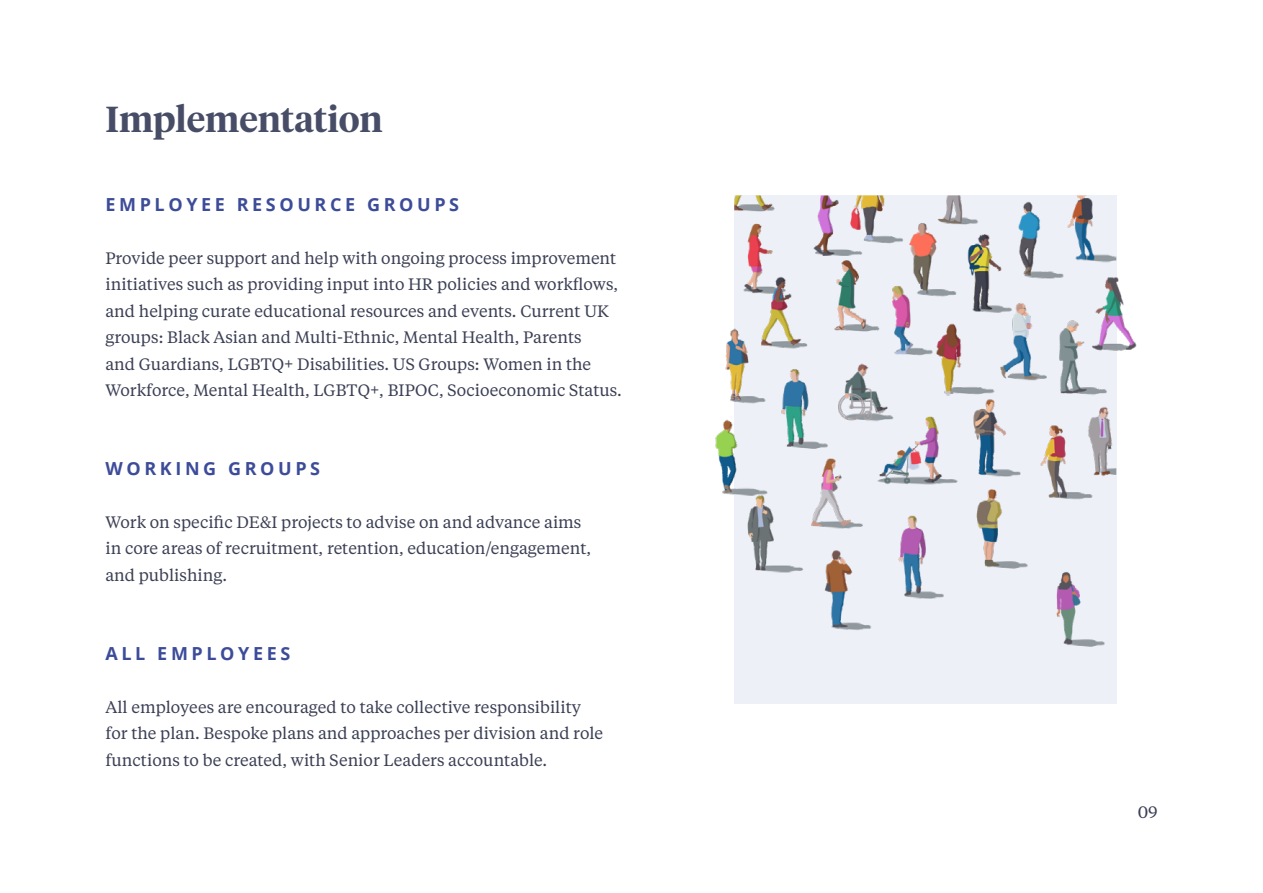
<style>
.page{position:relative;width:1263px;height:893px;background:#fff}
.page>*{position:absolute;margin:0;border:0;box-sizing:border-box;transform-origin:0 0}
.t1{font:600 36px "Tiempos Headline";color:#474d66}
.t2{font:700 18px "Open Sans";letter-spacing:.2em;color:#3d4c99}
.t3{font:16.5px/26.4px "Tiempos Text";color:#3b3f54}
</style>
<div class="page">
<div style="left:734px;top:195px;width:382px;height:509px;background:#eef0f7"></div>
<img style="left:715px;top:195px;width:422px;height:479px">
<p class="t1" style="left:105px;top:94px;width:279px">Implementation</p>
<p class="t2" style="left:105px;top:192px;width:355px">EMPLOYEE RESOURCE GROUPS</p>
<p class="t3" style="left:105px;top:244px;width:518px">Provide peer support and help with ongoing process improvement initiatives such as providing input into HR policies and workflows, and helping curate educational resources and events. Current UK groups: Black Asian and Multi-Ethnic, Mental Health, Parents<br>and Guardians, LGBTQ+ Disabilities. US Groups: Women in the Workforce, Mental Health, LGBTQ+, BIPOC, Socioeconomic Status.</p>
<p class="t2" style="left:105px;top:456px;width:216px">WORKING GROUPS</p>
<p class="t3" style="left:105px;top:508px;width:487px">Work on specific DE&amp;I projects to advise on and advance aims in core areas of recruitment, retention, education/engagement, and publishing.</p>
<p class="t2" style="left:105px;top:641px;width:186px">ALL EMPLOYEES</p>
<p class="t3" style="left:105px;top:693px;width:499px">All employees are encouraged to take collective responsibility for the plan. Bespoke plans and approaches per division and role functions to be created, with Senior Leaders accountable.</p>
<p class="t3" style="left:1138px;top:799px;width:21px">09</p>
</div>
